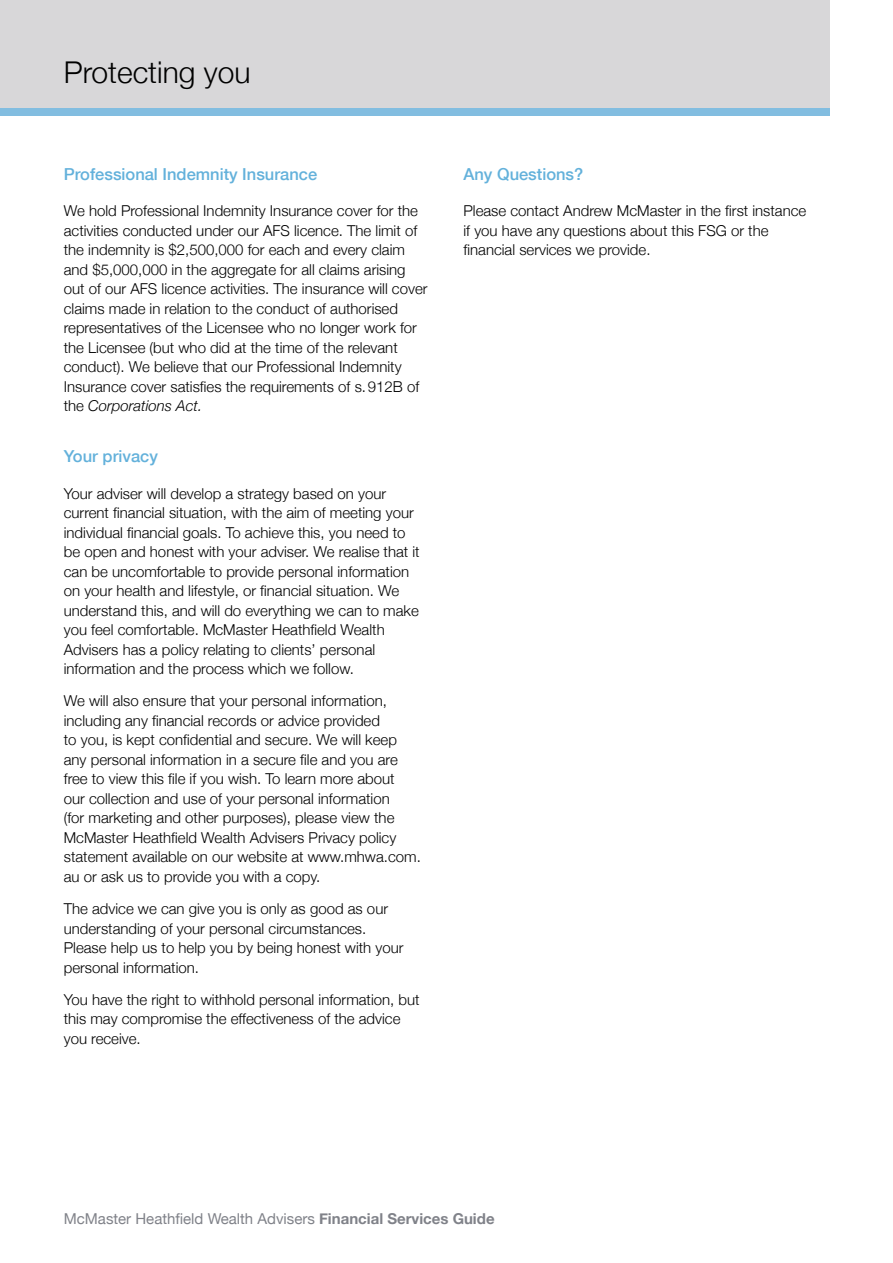
<style>
.page{position:relative;width:893px;height:1263px;background:#fff}
.page>*{position:absolute;margin:0;border:0;box-sizing:border-box;transform-origin:0 0}
.t1{font:300 30px "Helvetica Neue";color:#000}
.t2{font:500 16.5px "Helvetica Neue";color:#63b1db}
.t3{font:300 15px/19.5px "Helvetica Neue";color:#000}
.t4{font:15px "Helvetica Neue";color:#808289}
.s1{font-style:italic}
.s2{font-weight:700}
</style>
<div class="page">
<div style="left:0;top:107px;width:829px;height:9px;background:#82bde0"></div>
<div style="left:0;top:0;width:829px;height:107px;background:#d8d7d9"></div>
<h1 class="t1" style="left:64px;top:54px;width:188px">Protecting you</h1>
<p class="t2" style="left:64px;top:164px;width:255px">Professional Indemnity Insurance</p>
<p class="t3" style="left:64px;top:201px;width:365px">We hold Professional Indemnity Insurance cover for the activities conducted under our AFS licence. The limit of the indemnity is $2,500,000 for each and every claim and $5,000,000 in the aggregate for all claims arising out of our AFS licence activities. The insurance will cover claims made in relation to the conduct of authorised representatives of the Licensee who no longer work for the Licensee (but who did at the time of the relevant conduct). We believe that our Professional Indemnity Insurance cover satisfies the requirements of s. 912B of the <span class="s1">Corporations Act.</span></p>
<p class="t2" style="left:64px;top:446px;width:96px">Your privacy</p>
<p class="t3" style="left:64px;top:483px;width:357px">Your adviser will develop a strategy based on your current financial situation, with the aim of meeting your individual financial goals. To achieve this, you need to be open and honest with your adviser. We realise that it can be uncomfortable to provide personal information on your health and lifestyle, or financial situation. We understand this, and will do everything we can to make you feel comfortable. McMaster Heathfield Wealth Advisers has a policy relating to clients’ personal information and the process which we follow.</p>
<p class="t3" style="left:64px;top:691px;width:359px">We will also ensure that your personal information, including any financial records or advice provided<br>to you, is kept confidential and secure. We will keep any personal information in a secure file and you are free to view this file if you wish. To learn more about<br>our collection and use of your personal information<br>(for marketing and other purposes), please view the McMaster Heathfield Wealth Advisers Privacy policy statement available on our website at www.mhwa.com. au or ask us to provide you with a copy.</p>
<p class="t3" style="left:64px;top:899px;width:341px">The advice we can give you is only as good as our understanding of your personal circumstances.<br>Please help us to help you by being honest with your personal information.</p>
<p class="t3" style="left:64px;top:989px;width:357px">You have the right to withhold personal information, but this may compromise the effectiveness of the advice you receive.</p>
<p class="t2" style="left:463px;top:164px;width:121px">Any Questions?</p>
<p class="t3" style="left:463px;top:201px;width:344px">Please contact Andrew McMaster in the first instance if you have any questions about this FSG or the financial services we provide.</p>
<p class="t4" style="left:64px;top:1209px;width:432px">McMaster Heathfield Wealth Advisers <span class="s2">Financial Services Guide</span></p>
</div>
